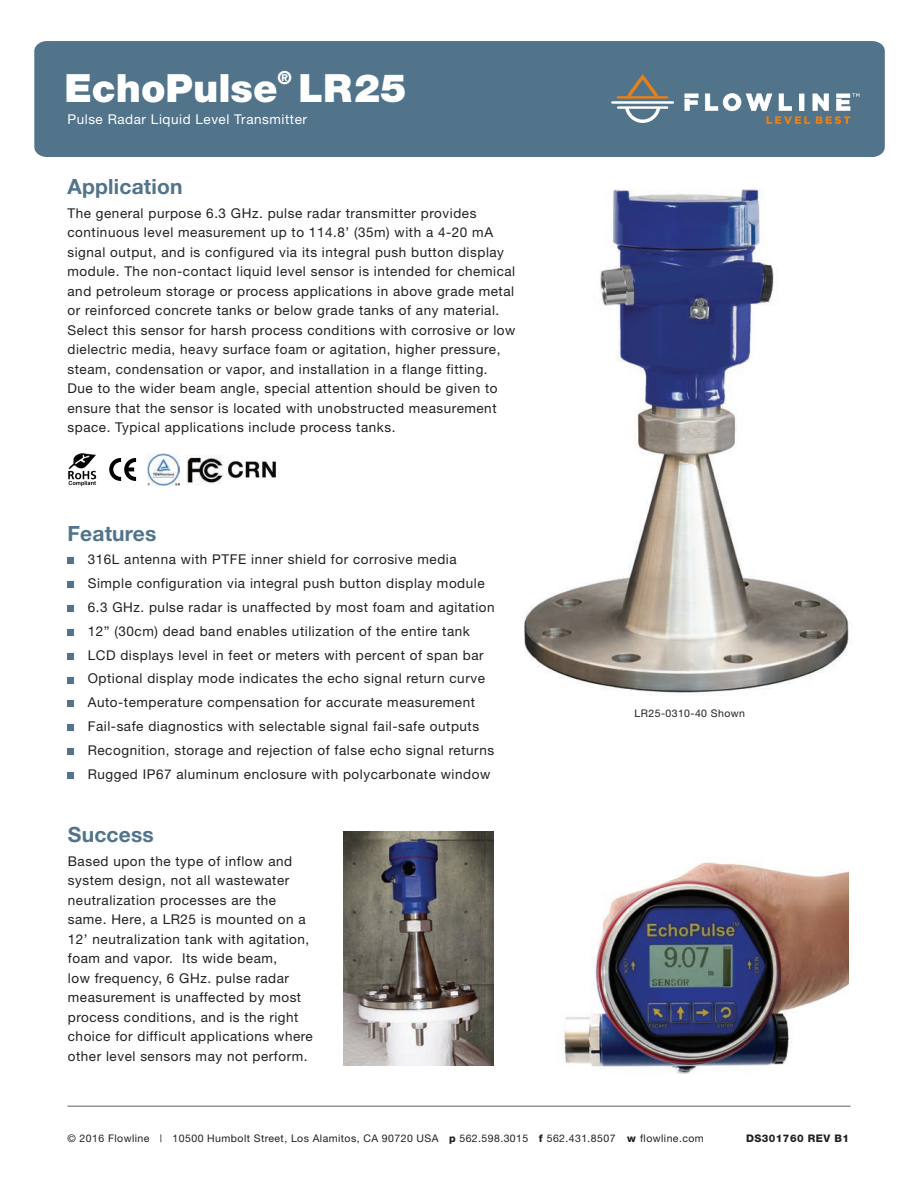
<style>
.page{position:relative;width:918px;height:1188px;background:#fff}
.page>*{position:absolute;margin:0;border:0;box-sizing:border-box;transform-origin:0 0}
.t1{font:900 39px "Helvetica Neue LT Std";color:#fff}
.t2{font:700 21px "Helvetica Neue";letter-spacing:.01em;color:#51748b}
.t3{font:900 18px "Helvetica Neue LT Std";color:#fff}
.t4{font:13.5px/19.5px "Helvetica Neue";letter-spacing:.04em;color:#231f20}
.t5{font:13.5px "Helvetica Neue";letter-spacing:.04em;color:#fff}
.t6{font:10.5px "Helvetica Neue";letter-spacing:.04em;color:#231f20}
.t7{font:800 10.5px "Helvetica Neue";letter-spacing:.04em;color:#231f20}
.s1{font-weight:800}
</style>
<div class="page">
<img style="left:524px;top:189px;width:325px;height:506px">
<div style="left:34px;top:41px;width:851px;height:116px;background:#51748b"></div>
<hr style="left:68px;top:1106px;width:782px;height:1px;background:#919396">
<img style="left:563px;top:862px;width:286px;height:212px">
<img style="left:343px;top:831px;width:151px;height:235px">
<svg style="left:617px;top:74px;width:51px;height:25px"></svg>
<svg style="left:617px;top:106px;width:51px;height:17px"></svg>
<hr style="left:611px;top:101px;width:63px;height:3px;background:#fff">
<svg style="left:685px;top:94px;width:13px;height:17px"></svg>
<svg style="left:705px;top:93px;width:154px;height:31px"></svg>
<div style="left:68px;top:581px;width:6px;height:7px;background:#51748b"></div>
<svg style="left:68px;top:558px;width:6px;height:6px"></svg>
<div style="left:68px;top:605px;width:6px;height:7px;background:#51748b"></div>
<div style="left:68px;top:629px;width:6px;height:7px;background:#51748b"></div>
<div style="left:68px;top:653px;width:6px;height:7px;background:#51748b"></div>
<svg style="left:68px;top:677px;width:6px;height:6px"></svg>
<div style="left:68px;top:724px;width:6px;height:7px;background:#51748b"></div>
<div style="left:68px;top:700px;width:6px;height:7px;background:#51748b"></div>
<div style="left:68px;top:748px;width:6px;height:7px;background:#51748b"></div>
<div style="left:68px;top:772px;width:6px;height:7px;background:#51748b"></div>
<img style="left:148px;top:454px;width:32px;height:31px">
<img style="left:187px;top:455px;width:36px;height:29px">
<svg style="left:109px;top:458px;width:27px;height:23px"></svg>
<img style="left:68px;top:453px;width:28px;height:33px">
<img style="left:227px;top:461px;width:49px;height:17px">
<p class="t1" style="left:64px;top:65px;width:215px">EchoPulse</p>
<p class="t3" style="left:278px;top:67px;width:16px">®</p>
<p class="t1" style="left:299px;top:65px;width:109px">LR25</p>
<p class="t5" style="left:68px;top:111px;width:241px">Pulse Radar Liquid Level Transmitter</p>
<p class="t2" style="left:68px;top:173px;width:117px">Application</p>
<p class="t4" style="left:68px;top:203px;width:449px">The general purpose 6.3 GHz. pulse radar transmitter provides continuous level measurement up to 114.8’ (35m) with a 4-20 mA signal output, and is configured via its integral push button display module. The non-contact liquid level sensor is intended for chemical and petroleum storage or process applications in above grade metal or reinforced concrete tanks or below grade tanks of any material.<br>Select this sensor for harsh process conditions with corrosive or low dielectric media, heavy surface foam or agitation, higher pressure, steam, condensation or vapor, and installation in a flange fitting.<br>Due to the wider beam angle, special attention should be given to ensure that the sensor is located with unobstructed measurement space. Typical applications include process tanks.</p>
<p class="t2" style="left:68px;top:520px;width:91px">Features</p>
<p class="t4" style="left:88px;top:550px;width:370px">316L antenna with PTFE inner shield for corrosive media</p>
<p class="t4" style="left:88px;top:573px;width:398px">Simple configuration via integral push button display module</p>
<p class="t4" style="left:88px;top:597px;width:408px">6.3 GHz. pulse radar is unaffected by most foam and agitation</p>
<p class="t4" style="left:88px;top:621px;width:384px">12” (30cm) dead band enables utilization of the entire tank</p>
<p class="t4" style="left:88px;top:645px;width:397px">LCD displays level in feet or meters with percent of span bar</p>
<p class="t4" style="left:88px;top:669px;width:399px">Optional display mode indicates the echo signal return curve</p>
<p class="t4" style="left:88px;top:693px;width:389px">Auto-temperature compensation for accurate measurement</p>
<p class="t4" style="left:88px;top:716px;width:393px">Fail-safe diagnostics with selectable signal fail-safe outputs</p>
<p class="t4" style="left:88px;top:740px;width:408px">Recognition, storage and rejection of false echo signal returns</p>
<p class="t4" style="left:88px;top:764px;width:404px">Rugged IP67 aluminum enclosure with polycarbonate window</p>
<p class="t2" style="left:68px;top:822px;width:88px">Success</p>
<p class="t4" style="left:68px;top:851px;width:247px">Based upon the type of inflow and system design, not all wastewater neutralization processes are the same. Here, a LR25 is mounted on a 12’ neutralization tank with agitation, foam and vapor. Its wide beam,<br>low frequency, 6 GHz. pulse radar measurement is unaffected by most process conditions, and is the right choice for difficult applications where other level sensors may not perform.</p>
<p class="t6" style="left:635px;top:707px;width:112px">LR25-0310-40 Shown</p>
<p class="t6" style="left:68px;top:1132px;width:638px">© 2016 Flowline | 10500 Humbolt Street, Los Alamitos, CA 90720 USA <span class="s1">p</span> 562.598.3015 <span class="s1">f</span> 562.431.8507 <span class="s1">w</span> flowline.com</p>
<p class="t7" style="left:746px;top:1132px;width:104px">DS301760 REV B1</p>
</div>
